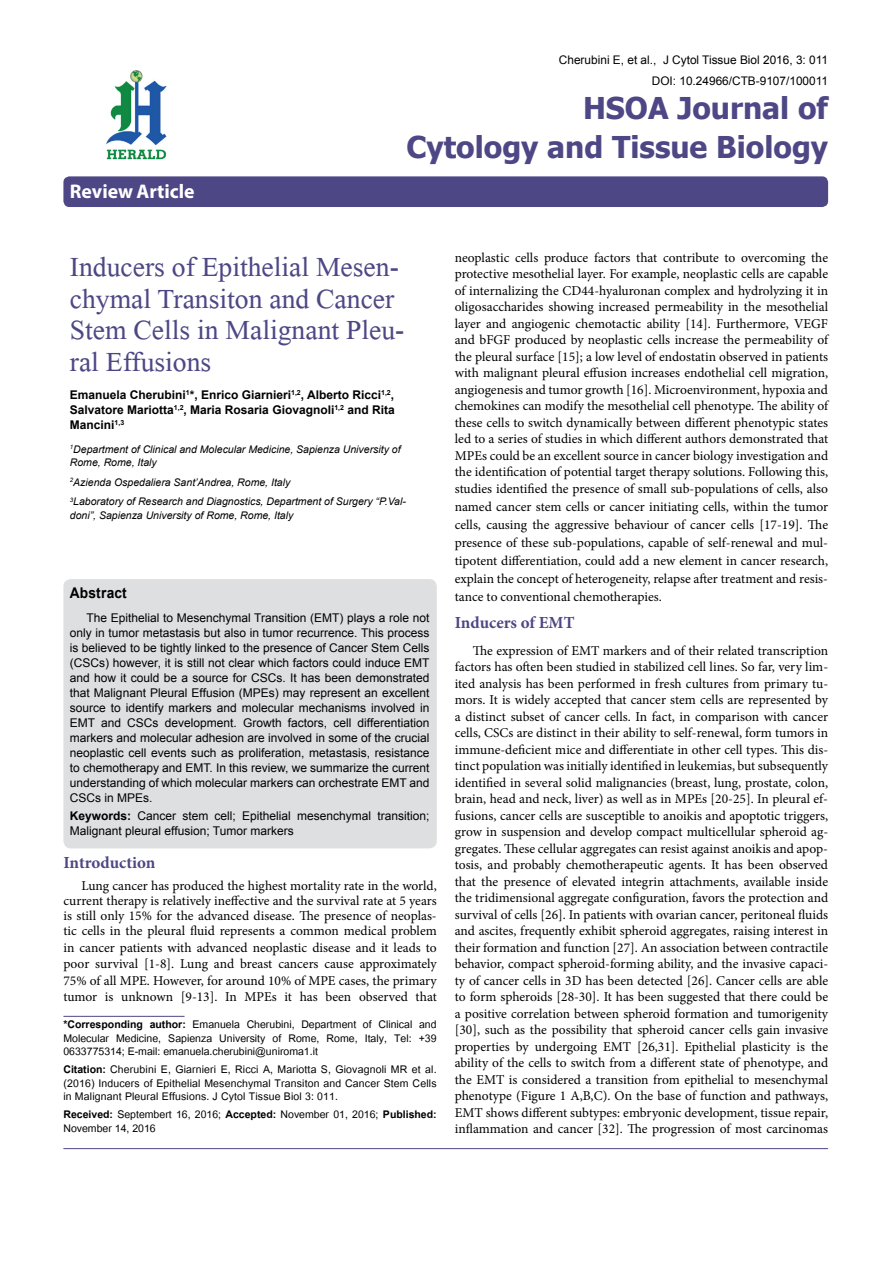
<style>
.page{position:relative;width:893px;height:1263px;background:#fff}
.page>*{position:absolute;margin:0;border:0;box-sizing:border-box;transform-origin:0 0}
.t1{font:41.25px/31.5px "Microsoft Himalaya";color:#4d4785}
.t2{font:700 30px/39px "Tahoma";color:#4d4785;text-align:right}
.t3{font:700 19.8px "Myriad Hebrew";color:#fff}
.t4{font:700 16.95px "Minion Pro";letter-spacing:-.005em;color:#4d4785}
.t5{font:700 14.85px "Arial";letter-spacing:.015em;color:#000;scale:.93 1}
.t6{font:14.7px/13.5px "Utsaah";color:#000;text-align:justify}
.t7{font:13.5px/16.5px "Minion Pro";color:#000;text-align:justify}
.t8{font:12px/15px "Arial";color:#000;text-align:justify}
.t9{font:700 12px/15px "Arial";color:#000;text-align:justify}
.t10{font:11.85px/21px "Arial";color:#000;text-align:right}
.t11{font:italic 10.5px/13.5px "Arial";color:#000}
.s1{font-weight:700}
</style>
<div class="page">
<div style="left:63px;top:176px;width:765px;height:31px;background:#4d4785;border-radius:6px"></div>
<div style="left:63px;top:579px;width:374px;height:269px;background:#dedfe0;border-radius:8px"></div>
<hr style="left:63px;top:1016px;width:122px;height:1px;background:#4d4785">
<img style="left:106px;top:70px;width:61px;height:90px">
<hr style="left:63px;top:1148px;width:765px;height:1px;background:#4d4785">
<h3 class="t3" style="left:70px;top:180px;width:126px">Review Article</h3>
<p class="t10" style="left:559px;top:50px;width:271px">Cherubini E, et al., J Cytol Tissue Biol 2016, 3: 011<br>DOI: 10.24966/CTB-9107/100011</p>
<h2 class="t2" style="left:406px;top:86px;width:423px">HSOA Journal of<br>Cytology and Tissue Biology</h2>
<h1 class="t1" style="left:70px;top:246px;width:336px">Inducers of Epithelial Mesen&shy;chymal Transiton and Cancer<br>Stem Cells in Malignant Pleu&shy;ral Effusions</h1>
<p class="t9" style="left:70px;top:387px;width:326px">Emanuela Cherubini<sup>1</sup>*, Enrico Giarnieri<sup>1,2</sup>, Alberto Ricci<sup>1,2</sup>, Salvatore Mariotta<sup>1,2</sup>, Maria Rosaria Giovagnoli<sup>1,2</sup> and Rita Mancini<sup>1,3</sup></p>
<p class="t11" style="left:70px;top:442px;width:332px"><sup>1</sup>Department of Clinical and Molecular Medicine, Sapienza University of<br>Rome, Rome, Italy</p>
<p class="t11" style="left:70px;top:472px;width:338px;line-height:19.5px"><sup>2</sup>Azienda Ospedaliera Sant’Andrea, Rome, Italy<br><sup>3</sup>Laboratory of Research and Diagnostics, Department of Surgery “P.Val-</p>
<p class="t11" style="left:70px;top:508px;width:225px">doni”, Sapienza University of Rome, Rome, Italy</p>
<p class="t5" style="left:70px;top:583px;width:63px">Abstract</p>
<p class="t8" style="left:70px;top:611px;width:361px;text-indent:16px">The Epithelial to Mesenchymal Transition (EMT) plays a role not only in tumor metastasis but also in tumor recurrence. This process is believed to be tightly linked to the presence of Cancer Stem Cells (CSCs) however, it is still not clear which factors could induce EMT and how it could be a source for CSCs. It has been demonstrated that Malignant Pleural Effusion (MPEs) may represent an excellent source to identify markers and molecular mechanisms involved in EMT and CSCs development. Growth factors, cell differentiation markers and molecular adhesion are involved in some of the crucial neoplastic cell events such as proliferation, metastasis, resistance to chemotherapy and EMT. In this review, we summarize the current understanding of which molecular markers can orchestrate EMT and CSCs in MPEs.</p>
<p class="t8" style="left:70px;top:809px;width:361px"><span class="s1">Keywords:</span> Cancer stem cell; Epithelial mesenchymal transition;<br>Malignant pleural effusion; Tumor markers</p>
<p class="t4" style="left:63px;top:850px;width:94px">Introduction</p>
<p class="t7" style="left:63px;top:878px;width:375px;line-height:15px;text-indent:18px">Lung cancer has produced the highest mortality rate in the world, current therapy is relatively ineffective and the survival rate at 5 years is still only 15% for the advanced disease. The presence of neoplas&shy;tic cells in the pleural fluid represents a common medical problem</p>
<p class="t7" style="left:63px;top:939px;width:375px">in cancer patients with advanced neoplastic disease and it leads to poor survival [1-8]. Lung and breast cancers cause approximately 75% of all MPE. However, for around 10% of MPE cases, the primary tumor is unknown [9-13]. In MPEs it has been observed that</p>
<p class="t6" style="left:63px;top:1019px;width:375px"><span class="s1">*Corresponding author:</span> Emanuela Cherubini, Department of Clinical and Molecular Medicine, Sapienza University of Rome, Rome, Italy, Tel: +39<br>0633775314; E-mail: emanuela.cherubini@uniroma1.it</p>
<p class="t6" style="left:63px;top:1064px;width:375px"><span class="s1">Citation:</span> Cherubini E, Giarnieri E, Ricci A, Mariotta S, Giovagnoli MR et al. (2016) Inducers of Epithelial Mesenchymal Transiton and Cancer Stem Cells in Malignant Pleural Effusions. J Cytol Tissue Biol 3: 011.</p>
<p class="t6" style="left:63px;top:1109px;width:375px"><span class="s1">Received:</span> Septembert 16, 2016; <span class="s1">Accepted:</span> November 01, 2016; <span class="s1">Published:<br></span>November 14, 2016</p>
<p class="t7" style="left:455px;top:249px;width:375px">neoplastic cells produce factors that contribute to overcoming the protective mesothelial layer. For example, neoplastic cells are capable of internalizing the CD44-hyaluronan complex and hydrolyzing it in oligosaccharides showing increased permeability in the mesothelial layer and angiogenic chemotactic ability [14]. Furthermore, VEGF and bFGF produced by neoplastic cells increase the permeability of the pleural surface [15]; a low level of endostatin observed in patients with malignant pleural effusion increases endothelial cell migration, angiogenesis and tumor growth [16]. Microenvironment, hypoxia and chemokines can modify the mesothelial cell phenotype. The ability of these cells to switch dynamically between different phenotypic states led to a series of studies in which different authors demonstrated that MPEs could be an excellent source in cancer biology investigation and the identification of potential target therapy solutions. Following this, studies identified the presence of small sub-populations of cells, also</p>
<p class="t7" style="left:455px;top:498px;width:375px;line-height:18px">named cancer stem cells or cancer initiating cells, within the tumor cells, causing the aggressive behaviour of cancer cells [17-19]. The presence of these sub-populations, capable of self-renewal and mul&shy;tipotent differentiation, could add a new element in cancer research, explain the concept of heterogeneity, relapse after treatment and resis&shy;tance to conventional chemotherapies.</p>
<p class="t4" style="left:455px;top:610px;width:121px">Inducers of EMT</p>
<p class="t7" style="left:455px;top:642px;width:375px;text-indent:18px">The expression of EMT markers and of their related transcription factors has often been studied in stabilized cell lines. So far, very lim&shy;ited analysis has been performed in fresh cultures from primary tu&shy;mors. It is widely accepted that cancer stem cells are represented by a distinct subset of cancer cells. In fact, in comparison with cancer cells, CSCs are distinct in their ability to self-renewal, form tumors in immune-deficient mice and differentiate in other cell types. This dis&shy;tinct population was initially identified in leukemias, but subsequently identified in several solid malignancies (breast, lung, prostate, colon, brain, head and neck, liver) as well as in MPEs [20-25]. In pleural ef&shy;fusions, cancer cells are susceptible to anoikis and apoptotic triggers, grow in suspension and develop compact multicellular spheroid ag&shy;gregates. These cellular aggregates can resist against anoikis and apop&shy;tosis, and probably chemotherapeutic agents. It has been observed that the presence of elevated integrin attachments, available inside the tridimensional aggregate configuration, favors the protection and survival of cells [26]. In patients with ovarian cancer, peritoneal fluids and ascites, frequently exhibit spheroid aggregates, raising interest in their formation and function [27]. An association between contractile behavior, compact spheroid-forming ability, and the invasive capaci&shy;ty of cancer cells in 3D has been detected [26]. Cancer cells are able to form spheroids [28-30]. It has been suggested that there could be a positive correlation between spheroid formation and tumorigenity [30], such as the possibility that spheroid cancer cells gain invasive properties by undergoing EMT [26,31]. Epithelial plasticity is the ability of the cells to switch from a different state of phenotype, and the EMT is considered a transition from epithelial to mesenchymal phenotype (Figure 1 A,B,C). On the base of function and pathways, EMT shows different subtypes: embryonic development, tissue repair, inflammation and cancer [32]. The progression of most carcinomas</p>
</div>
